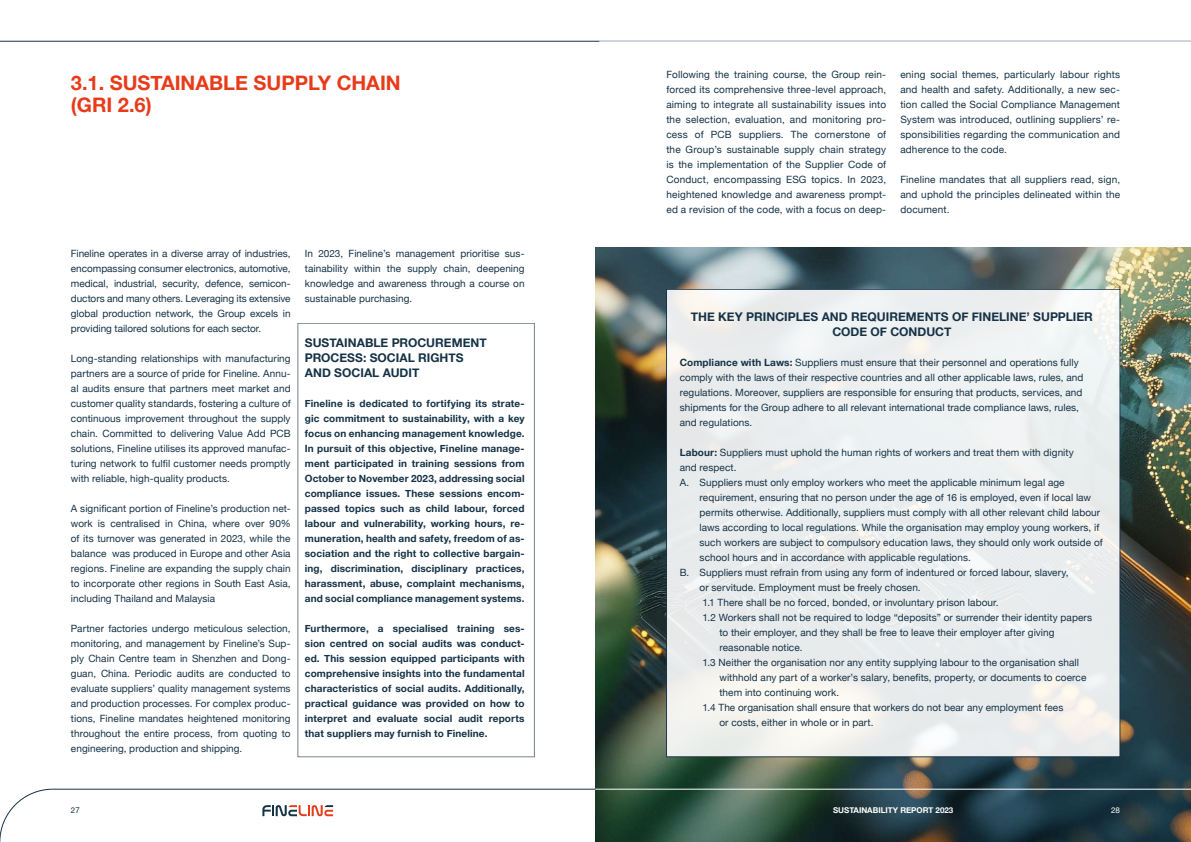
<style>
.page{position:relative;width:1191px;height:842px;background:#fff}
.page>*{position:absolute;margin:0;border:0;box-sizing:border-box;transform-origin:0 0}
.t1{font:700 20px/22px "Helvetica Neue";color:#e73b1a}
.t2{font:700 12px/15px "Helvetica Neue";color:#153246}
.t3{font:10px/15px "Helvetica Neue";letter-spacing:.005em;color:#153246;text-align:justify}
.t4{font:700 10px/15px "Helvetica Neue";letter-spacing:.015em;color:#153246;text-align:justify}
.t5{font:700 8px "Helvetica Neue";color:#fff}
.t6{font:8px "Helvetica Neue";color:#153246}
.t7{font:8px "Helvetica Neue";color:#fff}
.s1{font-weight:700}
</style>
<div class="page">
<svg style="left:262px;top:805px;width:71px;height:11px"></svg>
<hr style="left:53px;top:789px;width:1138px;height:1px;background:#153246">
<svg style="left:0;top:789px;width:53px;height:53px"></svg>
<hr style="left:0;top:41px;width:1191px;height:1px;background:#153246">
<img style="left:595px;top:248px;width:596px;height:594px">
<svg style="left:666px;top:289px;width:454px;height:468px;fill:#eaeeee"></svg>
<hr style="left:599px;top:41px;width:592px;height:1px;background:#fff">
<hr style="left:595px;top:789px;width:596px;height:1px;background:#fff">
<h1 class="t1" style="left:71px;top:73px;width:331px">3.1. SUSTAINABLE SUPPLY CHAIN (GRI 2.6)</h1>
<p class="t3" style="left:71px;top:247px;width:221px">Fineline operates in a diverse array of industries, encompassing consumer electronics, automotive, medical, industrial, security, defence, semicon&shy;ductors and many others. Leveraging its extensive global production network, the Group excels in providing tailored solutions for each sector.</p>
<p class="t3" style="left:71px;top:352px;width:221px">Long-standing relationships with manufacturing partners are a source of pride for Fineline. Annu&shy;al audits ensure that partners meet market and customer quality standards, fostering a culture of continuous improvement throughout the supply chain. Committed to delivering Value Add PCB solutions, Fineline utilises its approved manufac&shy;turing network to fulfil customer needs promptly with reliable, high-quality products.</p>
<p class="t3" style="left:71px;top:502px;width:221px">A significant portion of Fineline’s production net&shy;work is centralised in China, where over 90% of its turnover was generated in 2023, while the balance was produced in Europe and other Asia regions. Fineline are expanding the supply chain to incorporate other regions in South East Asia, including Thailand and Malaysia</p>
<p class="t3" style="left:71px;top:622px;width:221px">Partner factories undergo meticulous selection, monitoring, and management by Fineline’s Sup&shy;ply Chain Centre team in Shenzhen and Dong&shy;guan, China. Periodic audits are conducted to evaluate suppliers’ quality management systems and production processes. For complex produc&shy;tions, Fineline mandates heightened monitoring throughout the entire process, from quoting to engineering, production and shipping.</p>
<p class="t3" style="left:305px;top:247px;width:221px">In 2023, Fineline’s management prioritise sus&shy;tainability within the supply chain, deepening knowledge and awareness through a course on sustainable purchasing.</p>
<p class="t2" style="left:305px;top:336px;width:183px">SUSTAINABLE PROCUREMENT<br>PROCESS: SOCIAL RIGHTS<br>AND SOCIAL AUDIT</p>
<p class="t4" style="left:305px;top:396px;width:221px">Fineline is dedicated to fortifying its strate&shy;gic commitment to sustainability, with a key focus on enhancing management knowledge.<br>In pursuit of this objective, Fineline manage&shy;ment participated in training sessions from October to November 2023, addressing social compliance issues. These sessions encom&shy;passed topics such as child labour, forced labour and vulnerability, working hours, re&shy;muneration, health and safety, freedom of as&shy;sociation and the right to collective bargain&shy;ing, discrimination, disciplinary practices, harassment, abuse, complaint mechanisms, and social compliance management systems.</p>
<p class="t4" style="left:305px;top:621px;width:221px">Furthermore, a specialised training ses&shy;sion centred on social audits was conduct&shy;ed. This session equipped participants with comprehensive insights into the fundamental characteristics of social audits. Additionally, practical guidance was provided on how to interpret and evaluate social audit reports that suppliers may furnish to Fineline.</p>
<p class="t6" style="left:71px;top:804px;width:10px">27</p>
<p class="t3" style="left:666px;top:68px;width:221px">Following the training course, the Group rein&shy;forced its comprehensive three-level approach, aiming to integrate all sustainability issues into the selection, evaluation, and monitoring pro&shy;cess of PCB suppliers. The cornerstone of the Group’s sustainable supply chain strategy is the implementation of the Supplier Code of Conduct, encompassing ESG topics. In 2023, heightened knowledge and awareness prompt&shy;ed a revision of the code, with a focus on deep-</p>
<p class="t3" style="left:900px;top:68px;width:221px">ening social themes, particularly labour rights and health and safety. Additionally, a new sec&shy;tion called the Social Compliance Management System was introduced, outlining suppliers’ re&shy;sponsibilities regarding the communication and adherence to the code.</p>
<p class="t3" style="left:900px;top:173px;width:221px">Fineline mandates that all suppliers read, sign, and uphold the principles delineated within the document.</p>
<p class="t2" style="left:691px;top:310px;width:403px;text-align:center">THE KEY PRINCIPLES AND REQUIREMENTS OF FINELINE’ SUPPLIER<br>CODE OF CONDUCT</p>
<p class="t3" style="left:679px;top:356px;width:405px;text-align:left"><span class="s1">Compliance with Laws:</span> Suppliers must ensure that their personnel and operations fully comply with the laws of their respective countries and all other applicable laws, rules, and regulations. Moreover, suppliers are responsible for ensuring that products, services, and shipments for the Group adhere to all relevant international trade compliance laws, rules, and regulations.</p>
<p class="t3" style="left:679px;top:446px;width:396px"><span class="s1">Labour:</span> Suppliers must uphold the human rights of workers and treat them with dignity</p>
<p class="t3" style="left:679px;top:461px;width:58px">and respect.</p>
<p class="t3" style="left:679px;top:476px;width:386px">A. Suppliers must only employ workers who meet the applicable minimum legal age</p>
<p class="t3" style="left:699px;top:491px;width:393px">requirement, ensuring that no person under the age of 16 is employed, even if local law</p>
<p class="t3" style="left:699px;top:506px;width:402px">permits otherwise. Additionally, suppliers must comply with all other relevant child labour</p>
<p class="t3" style="left:699px;top:521px;width:401px">laws according to local regulations. While the organisation may employ young workers, if</p>
<p class="t3" style="left:699px;top:536px;width:405px">such workers are subject to compulsory education laws, they should only work outside of</p>
<p class="t3" style="left:699px;top:551px;width:273px">school hours and in accordance with applicable regulations.</p>
<p class="t3" style="left:679px;top:566px;width:390px">B. Suppliers must refrain from using any form of indentured or forced labour, slavery,</p>
<p class="t3" style="left:699px;top:581px;width:223px">or servitude. Employment must be freely chosen.</p>
<p class="t3" style="left:702px;top:596px;width:298px">1.1 There shall be no forced, bonded, or involuntary prison labour.</p>
<p class="t3" style="left:702px;top:611px;width:391px">1.2 Workers shall not be required to lodge “deposits” or surrender their identity papers</p>
<p class="t3" style="left:719px;top:626px;width:337px">to their employer, and they shall be free to leave their employer after giving</p>
<p class="t3" style="left:719px;top:641px;width:85px">reasonable notice.</p>
<p class="t3" style="left:702px;top:656px;width:378px">1.3 Neither the organisation nor any entity supplying labour to the organisation shall</p>
<p class="t3" style="left:719px;top:671px;width:368px">withhold any part of a worker’s salary, benefits, property, or documents to coerce</p>
<p class="t3" style="left:719px;top:686px;width:121px">them into continuing work.</p>
<p class="t3" style="left:702px;top:701px;width:362px">1.4 The organisation shall ensure that workers do not bear any employment fees</p>
<p class="t3" style="left:719px;top:716px;width:156px">or costs, either in whole or in part.</p>
<p class="t5" style="left:833px;top:804px;width:122px">SUSTAINABILITY REPORT 2023</p>
<p class="t7" style="left:1111px;top:804px;width:10px">28</p>
</div>
